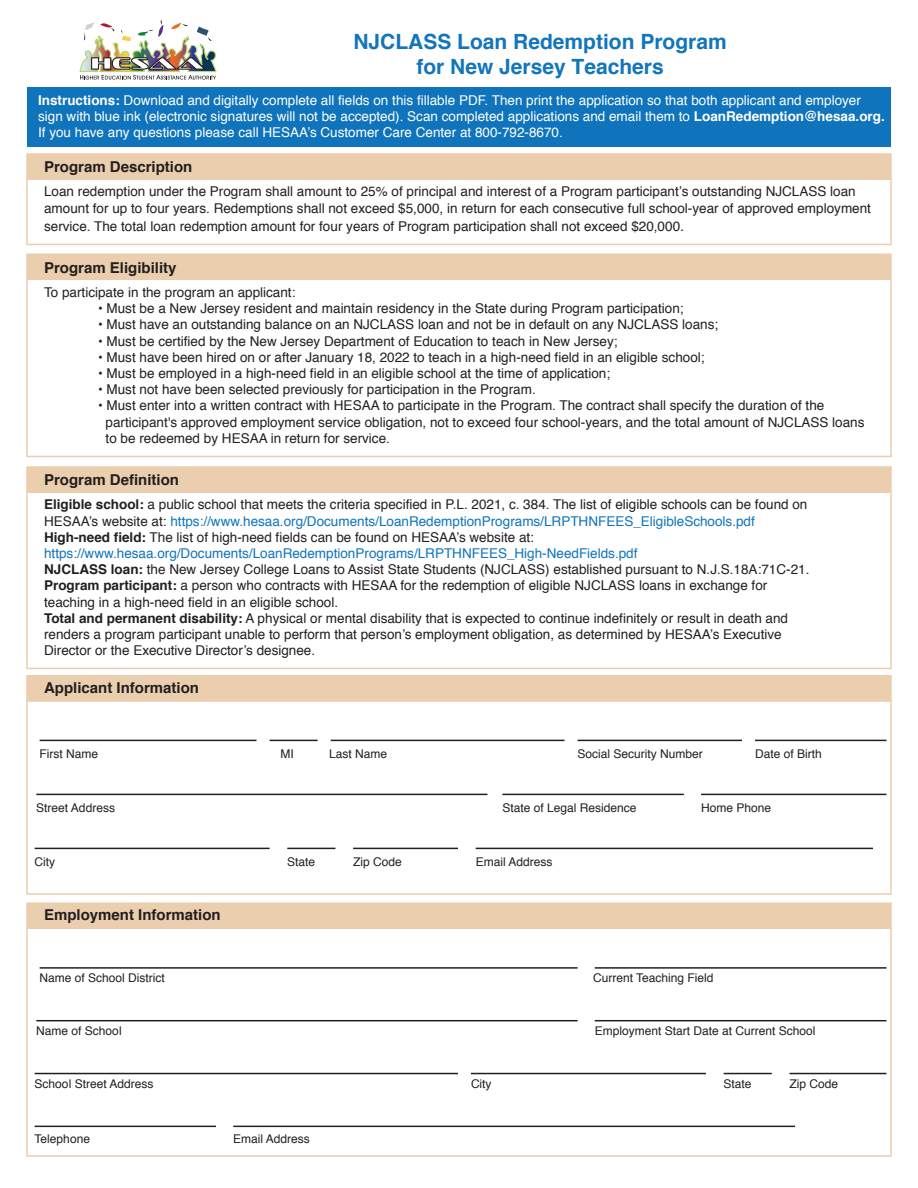
<style>
.page{position:relative;width:918px;height:1188px;background:#fff}
.page>*{position:absolute;margin:0;border:0;box-sizing:border-box;transform-origin:0 0}
.t1{font:700 21px/25.2px "Helvetica";color:#1375bc;text-align:center}
.t2{font:700 15px "Helvetica";color:#231f20}
.t3{font:13.5px/16.2px "Helvetica";color:#231f20}
.t4{font:13.5px/16.2px "Helvetica";color:#fff}
.t5{font:12px "Helvetica";color:#231f20}
.s1{font-weight:700}
.s2{font-size:15px}
.s3{color:#1074bc}
</style>
<div class="page">
<div style="left:26px;top:675px;width:866px;height:27px;background:#eaceae"></div>
<div style="left:27px;top:87px;width:864px;height:60px;background:#1074bc"></div>
<img style="left:79px;top:20px;width:138px;height:60px">
<div style="left:26px;top:153px;width:866px;height:27px;background:#eaceae;border:2px solid #eaceae"></div>
<div style="left:26px;top:178px;width:866px;height:67px;border:2px solid #eaceae"></div>
<div style="left:26px;top:253px;width:866px;height:27px;background:#eaceae;border:2px solid #eaceae"></div>
<div style="left:26px;top:278px;width:866px;height:179px;border:2px solid #eaceae"></div>
<hr style="left:40px;top:740px;width:217px;height:1px;background:#231f20">
<hr style="left:270px;top:740px;width:48px;height:1px;background:#231f20">
<hr style="left:331px;top:740px;width:234px;height:1px;background:#231f20">
<hr style="left:578px;top:740px;width:164px;height:1px;background:#231f20">
<hr style="left:755px;top:740px;width:132px;height:1px;background:#231f20">
<hr style="left:36px;top:794px;width:451px;height:1px;background:#231f20">
<hr style="left:502px;top:794px;width:182px;height:1px;background:#231f20">
<hr style="left:701px;top:794px;width:186px;height:1px;background:#231f20">
<hr style="left:35px;top:848px;width:235px;height:1px;background:#231f20">
<hr style="left:287px;top:848px;width:48px;height:1px;background:#231f20">
<hr style="left:353px;top:848px;width:105px;height:1px;background:#231f20">
<hr style="left:476px;top:848px;width:397px;height:1px;background:#231f20">
<div style="left:26px;top:700px;width:866px;height:195px;border:2px solid #eaceae"></div>
<div style="left:26px;top:903px;width:866px;height:26px;background:#eaceae"></div>
<hr style="left:40px;top:967px;width:538px;height:2px;background:#231f20">
<hr style="left:595px;top:967px;width:291px;height:2px;background:#231f20">
<hr style="left:36px;top:1020px;width:542px;height:1px;background:#231f20">
<hr style="left:595px;top:1020px;width:291px;height:1px;background:#231f20">
<div style="left:26px;top:928px;width:866px;height:229px;border:2px solid #eaceae"></div>
<hr style="left:35px;top:1073px;width:423px;height:1px;background:#231f20">
<hr style="left:471px;top:1073px;width:235px;height:1px;background:#231f20">
<hr style="left:724px;top:1073px;width:48px;height:1px;background:#231f20">
<hr style="left:790px;top:1073px;width:96px;height:1px;background:#231f20">
<hr style="left:35px;top:1126px;width:181px;height:1px;background:#231f20">
<hr style="left:233px;top:1126px;width:562px;height:1px;background:#231f20">
<div style="left:26px;top:466px;width:866px;height:27px;background:#eaceae;border:2px solid #eaceae"></div>
<div style="left:26px;top:491px;width:866px;height:178px;border:2px solid #eaceae"></div>
<h1 class="t1" style="left:353px;top:29px;width:375px">NJCLASS Loan Redemption Program for New Jersey Teachers</h1>
<p class="t4" style="left:38px;top:92px;width:848px"><span class="s1">Instructions:</span> Download and digitally complete all fields on this fillable PDF. Then print the application so that both applicant and employer sign with blue ink (electronic signatures will not be accepted). Scan completed applications and email them to <span class="s1">LoanRedemption@hesaa.org.<br></span>If you have any questions please call HESAA’s Customer Care Center at 800-792-8670.</p>
<p class="t2" style="left:44px;top:155px;width:150px">Program Description</p>
<p class="t3" style="left:44px;top:184px;width:828px">Loan redemption under the Program shall amount to 25% of principal and interest of a Program participant’s outstanding NJCLASS loan amount for up to four years. Redemptions shall not exceed $5,000, in return for each consecutive full school-year of approved employment</p>
<p class="t3" style="left:44px;top:218px;width:642px">service. The total loan redemption amount for four years of Program participation shall not exceed $20,000<span class="s2">.</span></p>
<p class="t2" style="left:44px;top:256px;width:134px">Program Eligibility</p>
<p class="t3" style="left:44px;top:285px;width:253px">To participate in the program an applicant:</p>
<p class="t3" style="left:98px;top:301px;width:587px">• Must be a New Jersey resident and maintain residency in the State during Program participation;</p>
<p class="t3" style="left:98px;top:317px;width:622px">• Must have an outstanding balance on an NJCLASS loan and not be in default on any NJCLASS loans;</p>
<p class="t3" style="left:98px;top:333px;width:521px">• Must be certified by the New Jersey Department of Education to teach in New Jersey;</p>
<p class="t3" style="left:98px;top:349px;width:608px">• Must have been hired on or after January 18, 2022 to teach in a high-need field in an eligible school;</p>
<p class="t3" style="left:98px;top:366px;width:514px">• Must be employed in a high-need field in an eligible school at the time of application;</p>
<p class="t3" style="left:98px;top:382px;width:439px">• Must not have been selected previously for participation in the Program.</p>
<p class="t3" style="left:106px;top:398px;width:760px;text-indent:-8px">• Must enter into a written contract with HESAA to participate in the Program. The contract shall specify the duration of the participant's approved employment service obligation, not to exceed four school-years, and the total amount of NJCLASS loans to be redeemed by HESAA in return for service.</p>
<p class="t2" style="left:44px;top:468px;width:137px">Program Definition</p>
<p class="t3" style="left:44px;top:497px;width:767px"><span class="s1">Eligible school:</span> a public school that meets the criteria specified in P.L. 2021, c. 384. The list of eligible schools can be found on HESAA’s website at: <span class="s3">https://www.hesaa.org/Documents/LoanRedemptionPrograms/LRPTHNFEES_EligibleSchools.pdf </span><span class="s1">High-need field:</span> The list of high-need fields can be found on HESAA’s website at: <span class="s3">https://www.hesaa.org/Documents/LoanRedemptionPrograms/LRPTHNFEES_High-NeedFields.pdf<br></span><span class="s1">NJCLASS loan:</span> the New Jersey College Loans to Assist State Students (NJCLASS) established pursuant to N.J.S.18A:71C-21.<br><span class="s1">Program participant:</span> a person who contracts with HESAA for the redemption of eligible NJCLASS loans in exchange for teaching in a high-need field in an eligible school.<br><span class="s1">Total and permanent disability:</span> A physical or mental disability that is expected to continue indefinitely or result in death and renders a program participant unable to perform that person’s employment obligation, as determined by HESAA’s Executive Director or the Executive Director’s designee.</p>
<p class="t2" style="left:44px;top:675px;width:157px">Applicant Information</p>
<p class="t5" style="left:40px;top:744px;width:60px">First Name</p>
<p class="t5" style="left:280px;top:744px;width:15px">MI</p>
<p class="t5" style="left:329px;top:744px;width:60px">Last Name</p>
<p class="t5" style="left:578px;top:744px;width:127px">Social Security Number</p>
<p class="t5" style="left:755px;top:744px;width:68px">Date of Birth</p>
<p class="t5" style="left:36px;top:798px;width:80px">Street Address</p>
<p class="t5" style="left:502px;top:798px;width:136px">State of Legal Residence</p>
<p class="t5" style="left:701px;top:798px;width:72px">Home Phone</p>
<p class="t5" style="left:35px;top:852px;width:22px">City</p>
<p class="t5" style="left:287px;top:852px;width:30px">State</p>
<p class="t5" style="left:353px;top:852px;width:50px">Zip Code</p>
<p class="t5" style="left:476px;top:852px;width:78px">Email Address</p>
<p class="t2" style="left:44px;top:903px;width:178px">Employment Information</p>
<p class="t5" style="left:40px;top:969px;width:127px">Name of School District</p>
<p class="t5" style="left:593px;top:969px;width:122px">Current Teaching Field</p>
<p class="t5" style="left:36px;top:1021px;width:87px">Name of School</p>
<p class="t5" style="left:595px;top:1021px;width:222px">Employment Start Date at Current School</p>
<p class="t5" style="left:35px;top:1074px;width:120px">School Street Address</p>
<p class="t5" style="left:471px;top:1074px;width:22px">City</p>
<p class="t5" style="left:724px;top:1074px;width:30px">State</p>
<p class="t5" style="left:790px;top:1074px;width:50px">Zip Code</p>
<p class="t5" style="left:35px;top:1130px;width:57px">Telephone</p>
<p class="t5" style="left:233px;top:1130px;width:78px">Email Address</p>
</div>
